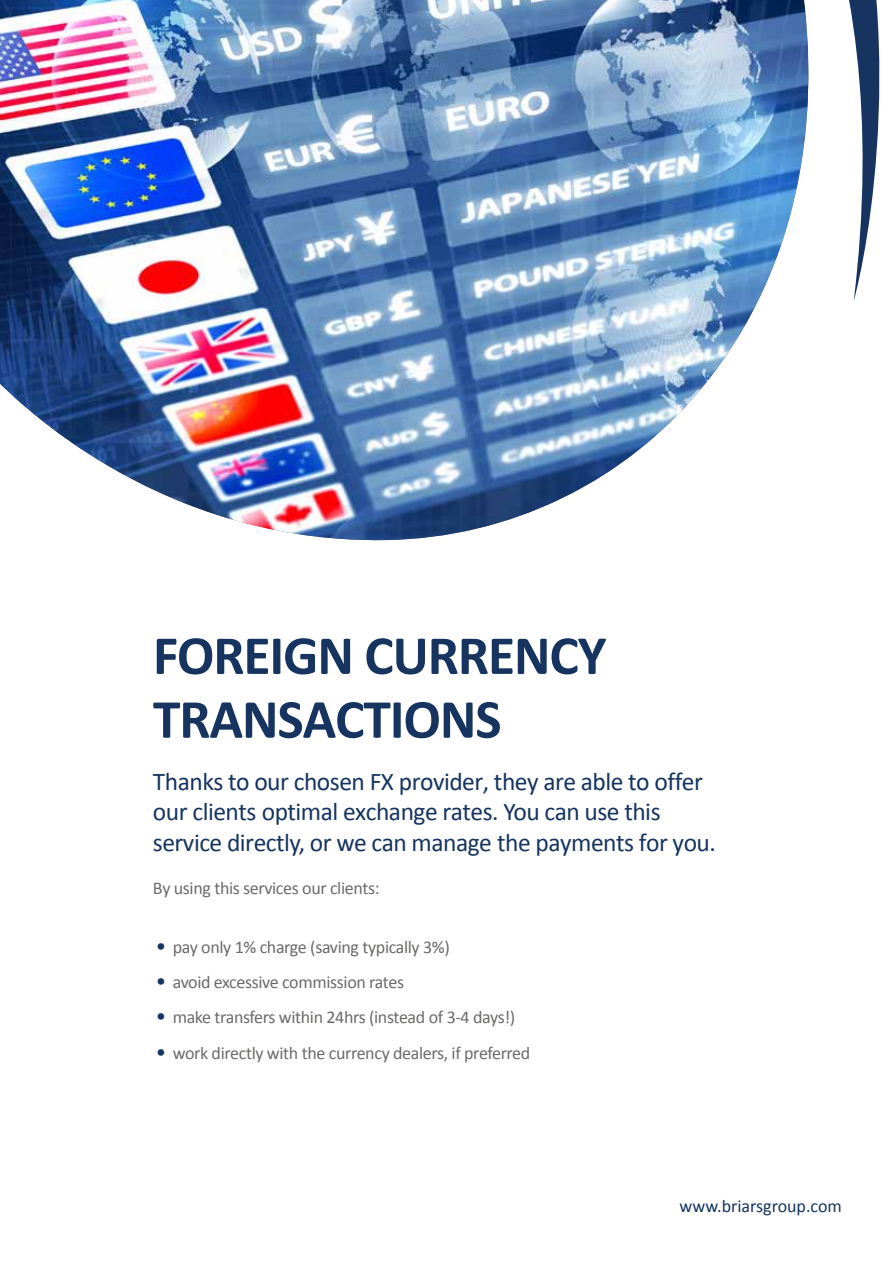
<style>
.page{position:relative;width:893px;height:1263px;background:#fff}
.page>*{position:absolute;margin:0;border:0;box-sizing:border-box;transform-origin:0 0}
.t1{font:700 55.5px/63.8px "Calibri";letter-spacing:-.02em;color:#16345f}
.t2{font:25.5px/30.6px "Calibri";letter-spacing:-.02em;color:#16345f}
.t3{font:18px "Calibri";letter-spacing:-.02em;color:#6b6b6a}
.t4{font:18px "Calibri";color:#16345f}
.s1{font-size:21px;color:#16345f}
</style>
<div class="page">
<svg style="left:853px;top:0;width:27px;height:301px"></svg>
<img style="left:0;top:0;width:809px;height:541px">
<h1 class="t1" style="left:153px;top:621px;width:455px">FOREIGN CURRENCY<br>TRANSACTIONS</h1>
<h2 class="t2" style="left:153px;top:765px;width:564px">Thanks to our chosen FX provider, they are able to offer our clients optimal exchange rates. You can use this service directly, or we can manage the payments for you.</h2>
<p class="t3" style="left:153px;top:877px;width:228px">By using this services our clients:</p>
<p class="t3" style="left:156px;top:935px;width:296px"><span class="s1">•</span> pay only 1% charge (saving typically 3%)</p>
<p class="t3" style="left:156px;top:971px;width:250px"><span class="s1">•</span> avoid excessive commission rates</p>
<p class="t3" style="left:156px;top:1006px;width:361px"><span class="s1">•</span> make transfers within 24hrs (instead of 3-4 days!)</p>
<p class="t3" style="left:156px;top:1041px;width:376px"><span class="s1">•</span> work directly with the currency dealers, if preferred</p>
<p class="t4" style="left:680px;top:1194px;width:164px">www.briarsgroup.com</p>
</div>
